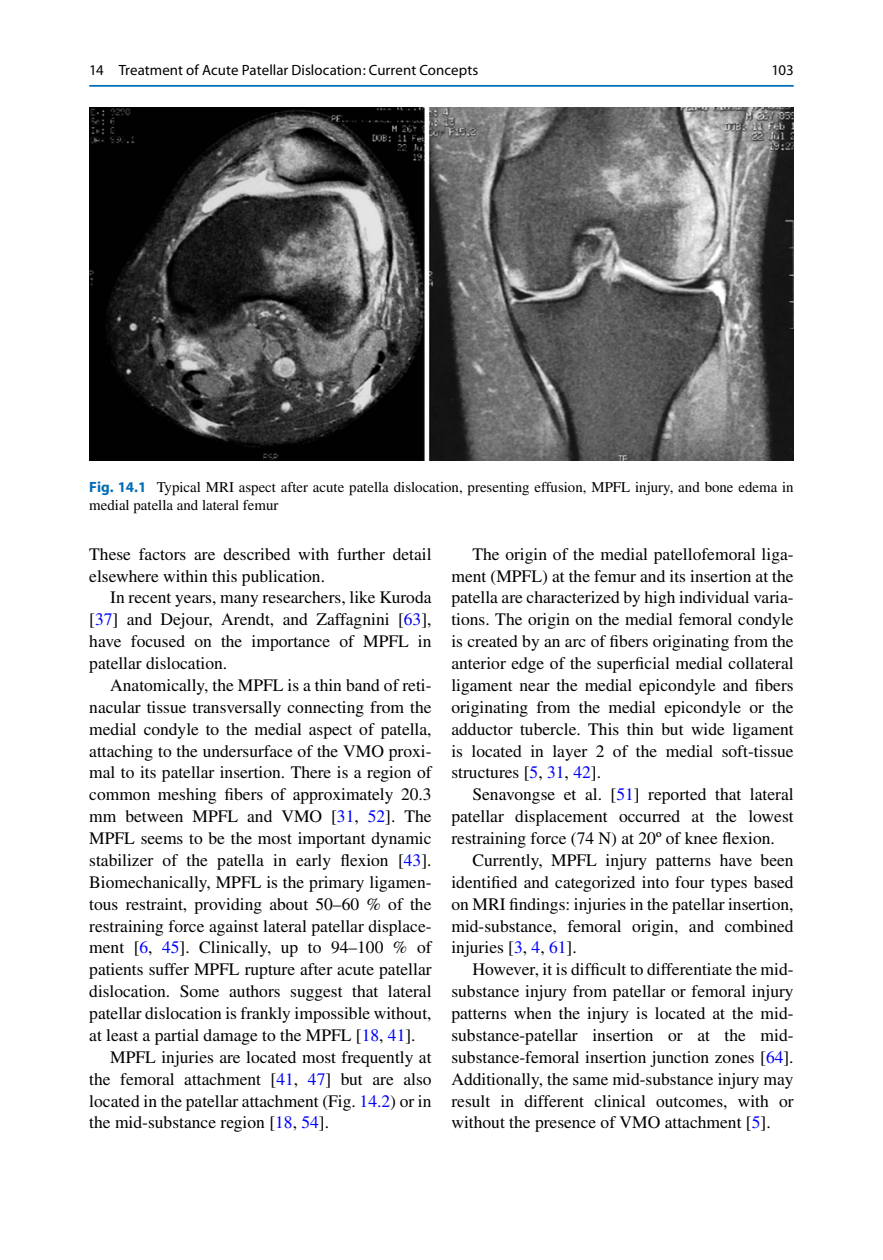
<style>
.page{position:relative;width:883px;height:1260px;background:#fff}
.page>*{position:absolute;margin:0;border:0;box-sizing:border-box;transform-origin:0 0}
.t1{font:17.5px/21.9px "Times";color:#000;text-align:justify}
.t2{font:14.88px/17.5px "Times";color:#000}
.t3{font:14.88px "Myriad";color:#000}
.s1{font-family:"Myriad";font-weight:700;color:#006db6}
.s2{color:#0000fa}
</style>
<div class="page">
<img style="left:89px;top:107px;width:705px;height:354px">
<hr style="left:89px;top:85px;width:705px;height:2px;background:#006db6">
<p class="t3" style="left:89px;top:64px;width:391px">14 Treatment of Acute Patellar Dislocation: Current Concepts</p>
<p class="t3" style="left:772px;top:64px;width:24px">103</p>
<p class="t2" style="left:89px;top:480px;width:706px"><span class="s1">Fig. 14.1</span> Typical MRI aspect after acute patella dislocation, presenting effusion, MPFL injury, and bone edema in medial patella and lateral femur</p>
<p class="t1" style="left:89px;top:545px;width:344px">These factors are described with further detail elsewhere within this publication.</p>
<p class="t1" style="left:89px;top:588px;width:344px;text-indent:21px">In recent years, many researchers, like Kuroda [ <span class="s2">37</span> ] and Dejour, Arendt, and Zaffagnini [ <span class="s2">63</span> ], have focused on the importance of MPFL in patellar dislocation.</p>
<p class="t1" style="left:110px;top:676px;width:323px">Anatomically, the MPFL is a thin band of reti-</p>
<p class="t1" style="left:89px;top:698px;width:344px">nacular tissue transversally connecting from the</p>
<p class="t1" style="left:89px;top:720px;width:344px">medial condyle to the medial aspect of patella,</p>
<p class="t1" style="left:89px;top:741px;width:344px">attaching to the undersurface of the VMO proxi-</p>
<p class="t1" style="left:89px;top:763px;width:344px">mal to its patellar insertion. There is a region of</p>
<p class="t1" style="left:89px;top:785px;width:344px">common meshing fibers of approximately 20.3</p>
<p class="t1" style="left:89px;top:807px;width:344px">mm between MPFL and VMO [ <span class="s2">31</span> , <span class="s2">52</span> ]. The</p>
<p class="t1" style="left:89px;top:829px;width:344px">MPFL seems to be the most important dynamic</p>
<p class="t1" style="left:89px;top:851px;width:344px">stabilizer of the patella in early flexion [ <span class="s2">43</span> ].</p>
<p class="t1" style="left:89px;top:873px;width:344px">Biomechanically, MPFL is the primary ligamen-</p>
<p class="t1" style="left:89px;top:895px;width:344px">tous restraint, providing about 50–60 % of the</p>
<p class="t1" style="left:89px;top:916px;width:344px">restraining force against lateral patellar displace-</p>
<p class="t1" style="left:89px;top:938px;width:344px">ment [ <span class="s2">6</span> , <span class="s2">45</span> ]. Clinically, up to 94–100 % of</p>
<p class="t1" style="left:89px;top:960px;width:344px">patients suffer MPFL rupture after acute patellar</p>
<p class="t1" style="left:89px;top:982px;width:344px">dislocation. Some authors suggest that lateral</p>
<p class="t1" style="left:89px;top:1004px;width:344px">patellar dislocation is frankly impossible without,</p>
<p class="t1" style="left:89px;top:1026px;width:328px">at least a partial damage to the MPFL [ <span class="s2">18</span> , <span class="s2">41</span> ].</p>
<p class="t1" style="left:110px;top:1048px;width:323px">MPFL injuries are located most frequently at</p>
<p class="t1" style="left:89px;top:1070px;width:344px">the femoral attachment [ <span class="s2">41</span> , <span class="s2">47</span> ] but are also</p>
<p class="t1" style="left:89px;top:1091px;width:344px">located in the patellar attachment (Fig. <span class="s2">14.2</span> ) or in</p>
<p class="t1" style="left:89px;top:1113px;width:241px">the mid-substance region [ <span class="s2">18</span> , <span class="s2">54</span> ].</p>
<p class="t1" style="left:451px;top:545px;width:344px;text-indent:21px">The origin of the medial patellofemoral liga&shy;ment (MPFL) at the femur and its insertion at the patella are characterized by high individual varia&shy;tions. The origin on the medial femoral condyle is created by an arc of fibers originating from the anterior edge of the superficial medial collateral ligament near the medial epicondyle and fibers originating from the medial epicondyle or the adductor tubercle. This thin but wide ligament is located in layer 2 of the medial soft-tissue structures [ <span class="s2">5</span> , <span class="s2">31</span> , <span class="s2">42</span> ].</p>
<p class="t1" style="left:451px;top:785px;width:344px;text-indent:21px">Senavongse et al. [ <span class="s2">51</span> ] reported that lateral patellar displacement occurred at the lowest restraining force (74 N) at 20º of knee flexion.</p>
<p class="t1" style="left:451px;top:851px;width:344px;text-indent:21px">Currently, MPFL injury patterns have been identified and categorized into four types based on MRI findings: injuries in the patellar insertion, mid-substance, femoral origin, and combined injuries [ <span class="s2">3</span> , <span class="s2">4</span> , <span class="s2">61</span> ].</p>
<p class="t1" style="left:451px;top:960px;width:344px;text-indent:21px">However, it is difficult to differentiate the mid&shy;substance injury from patellar or femoral injury patterns when the injury is located at the mid&shy;substance- patellar insertion or at the mid&shy;substance- femoral insertion junction zones [ <span class="s2">64</span> ].<br>Additionally, the same mid-substance injury may result in different clinical outcomes, with or without the presence of VMO attachment [ <span class="s2">5</span> ].</p>
</div>
